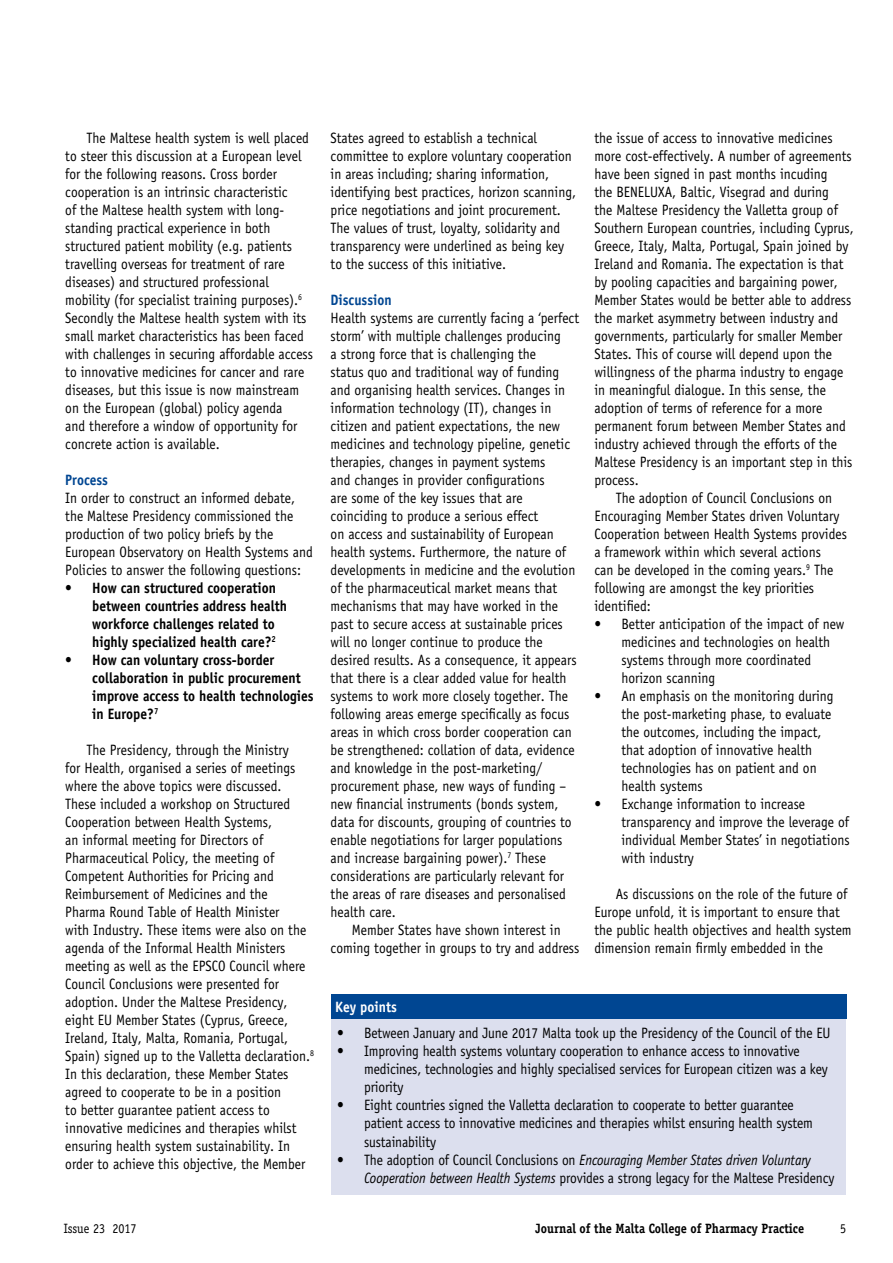
<style>
.page{position:relative;width:893px;height:1263px;background:#fff}
.page>*{position:absolute;margin:0;border:0;box-sizing:border-box;transform-origin:0 0}
.t1{font:15px/18px "Officina Sans";color:#000;scale:.9 1}
.t2{font:700 15px/18px "Officina Sans";color:#000;scale:.9 1}
.t3{font:700 15px "Officina Sans";color:#004692;scale:.9 1}
.t4{font:700 15px "Officina Sans";color:#fff;scale:.9 1}
.t5{font:700 13.5px "Officina Serif";color:#000;scale:.9 1}
.t6{font:13.5px "Officina Serif";color:#000;scale:.9 1}
.s1{font-weight:400}
.s2{font-style:italic}
</style>
<div class="page">
<div style="left:331px;top:1014px;width:515px;height:181px;background:#dcdfee"></div>
<div style="left:331px;top:994px;width:515px;height:24px;background:#004692"></div>
<p class="t1" style="left:65px;top:129px;width:277px;text-indent:21px">The Maltese health system is well placed to steer this discussion at a European level for the following reasons. Cross border cooperation is an intrinsic characteristic<br>of the Maltese health system with long&shy;standing practical experience in both structured patient mobility (e.g. patients travelling overseas for treatment of rare diseases) and structured professional mobility (for specialist training purposes).<sup>6<br></sup>Secondly the Maltese health system with its small market characteristics has been faced with challenges in securing affordable access to innovative medicines for cancer and rare diseases, but this issue is now mainstream on the European (global) policy agenda<br>and therefore a window of opportunity for concrete action is available.</p>
<p class="t3" style="left:65px;top:471px;width:49px">Process</p>
<p class="t1" style="left:65px;top:489px;width:277px">In order to construct an informed debate, the Maltese Presidency commissioned the production of two policy briefs by the European Observatory on Health Systems and Policies to answer the following questions:</p>
<p class="t2" style="left:92px;top:579px;width:218px;text-indent:-27px"><span class="s1">•</span> How can structured cooperation between countries address health workforce challenges related to highly specialized health care?<sup>2</sup></p>
<p class="t2" style="left:92px;top:651px;width:247px;text-indent:-27px"><span class="s1">•</span> How can voluntary cross-border collaboration in public procurement improve access to health technologies in Europe?<sup>7</sup></p>
<p class="t1" style="left:65px;top:741px;width:278px;text-indent:21px">The Presidency, through the Ministry<br>for Health, organised a series of meetings where the above topics were discussed.<br>These included a workshop on Structured Cooperation between Health Systems,<br>an informal meeting for Directors of Pharmaceutical Policy, the meeting of Competent Authorities for Pricing and Reimbursement of Medicines and the<br>Pharma Round Table of Health Minister<br>with Industry. These items were also on the agenda of the Informal Health Ministers meeting as well as the EPSCO Council where Council Conclusions were presented for adoption. Under the Maltese Presidency, eight EU Member States (Cyprus, Greece, Ireland, Italy, Malta, Romania, Portugal, Spain) signed up to the Valletta declaration.<sup>8<br></sup>In this declaration, these Member States agreed to cooperate to be in a position<br>to better guarantee patient access to innovative medicines and therapies whilst ensuring health system sustainability. In order to achieve this objective, the Member</p>
<p class="t1" style="left:331px;top:129px;width:274px">States agreed to establish a technical committee to explore voluntary cooperation in areas including; sharing information, identifying best practices, horizon scanning, price negotiations and joint procurement.<br>The values of trust, loyalty, solidarity and transparency were underlined as being key to the success of this initiative.</p>
<p class="t3" style="left:331px;top:291px;width:69px">Discussion</p>
<p class="t1" style="left:331px;top:309px;width:278px">Health systems are currently facing a ‘perfect storm’ with multiple challenges producing<br>a strong force that is challenging the<br>status quo and traditional way of funding and organising health services. Changes in information technology (IT), changes in citizen and patient expectations, the new medicines and technology pipeline, genetic therapies, changes in payment systems<br>and changes in provider configurations<br>are some of the key issues that are coinciding to produce a serious effect<br>on access and sustainability of European health systems. Furthermore, the nature of developments in medicine and the evolution of the pharmaceutical market means that mechanisms that may have worked in the past to secure access at sustainable prices will no longer continue to produce the desired results. As a consequence, it appears that there is a clear added value for health systems to work more closely together. The following areas emerge specifically as focus areas in which cross border cooperation can be strengthened: collation of data, evidence and knowledge in the post-marketing/ procurement phase, new ways of funding – new financial instruments (bonds system, data for discounts, grouping of countries to enable negotiations for larger populations and increase bargaining power).<sup>7</sup> These considerations are particularly relevant for the areas of rare diseases and personalised health care.</p>
<p class="t1" style="left:331px;top:921px;width:278px;text-align:center">Member States have shown interest in coming together in groups to try and address</p>
<p class="t1" style="left:594px;top:129px;width:290px">the issue of access to innovative medicines more cost-effectively. A number of agreements have been signed in past months incuding<br>the BENELUXA, Baltic, Visegrad and during<br>the Maltese Presidency the Valletta group of Southern European countries, including Cyprus, Greece, Italy, Malta, Portugal, Spain joined by Ireland and Romania. The expectation is that by pooling capacities and bargaining power, Member States would be better able to address the market asymmetry between industry and governments, particularly for smaller Member States. This of course will depend upon the willingness of the pharma industry to engage in meaningful dialogue. In this sense, the adoption of terms of reference for a more permanent forum between Member States and industry achieved through the efforts of the Maltese Presidency is an important step in this process.</p>
<p class="t1" style="left:594px;top:489px;width:282px;text-indent:21px">The adoption of Council Conclusions on Encouraging Member States driven Voluntary Cooperation between Health Systems provides a framework within which several actions<br>can be developed in the coming years.<sup>9</sup> The following are amongst the key priorities identified:</p>
<p class="t1" style="left:621px;top:615px;width:249px;text-indent:-27px">• Better anticipation of the impact of new medicines and technologies on health systems through more coordinated horizon scanning</p>
<p class="t1" style="left:621px;top:687px;width:237px;text-indent:-27px">• An emphasis on the monitoring during the post-marketing phase, to evaluate the outcomes, including the impact, that adoption of innovative health technologies has on patient and on health systems</p>
<p class="t1" style="left:621px;top:795px;width:255px;text-indent:-27px">• Exchange information to increase transparency and improve the leverage of individual Member States’ in negotiations with industry</p>
<p class="t1" style="left:594px;top:885px;width:287px;text-indent:21px">As discussions on the role of the future of Europe unfold, it is important to ensure that the public health objectives and health system dimension remain firmly embedded in the</p>
<p class="t4" style="left:335px;top:997px;width:70px">Key points</p>
<p class="t1" style="left:337px;top:1024px;width:550px">• Between January and June 2017 Malta took up the Presidency of the Council of the EU</p>
<p class="t1" style="left:364px;top:1042px;width:517px;text-indent:-27px">• Improving health systems voluntary cooperation to enhance access to innovative medicines, technologies and highly specialised services for European citizen was a key priority</p>
<p class="t1" style="left:364px;top:1096px;width:500px;text-indent:-27px">• Eight countries signed the Valletta declaration to cooperate to better guarantee patient access to innovative medicines and therapies whilst ensuring health system sustainability</p>
<p class="t1" style="left:364px;top:1150px;width:524px;text-indent:-27px">• The adoption of Council Conclusions on <span class="s2">Encouraging Member States driven Voluntary<br>Cooperation between Health Systems</span> provides a strong legacy for the Maltese Presidency</p>
<p class="t6" style="left:64px;top:1221px;width:82px">Issue 23 2017</p>
<p class="t5" style="left:535px;top:1220px;width:300px">Journal of the Malta College of Pharmacy Practice</p>
<p class="t6" style="left:840px;top:1221px;width:8px">5</p>
</div>
